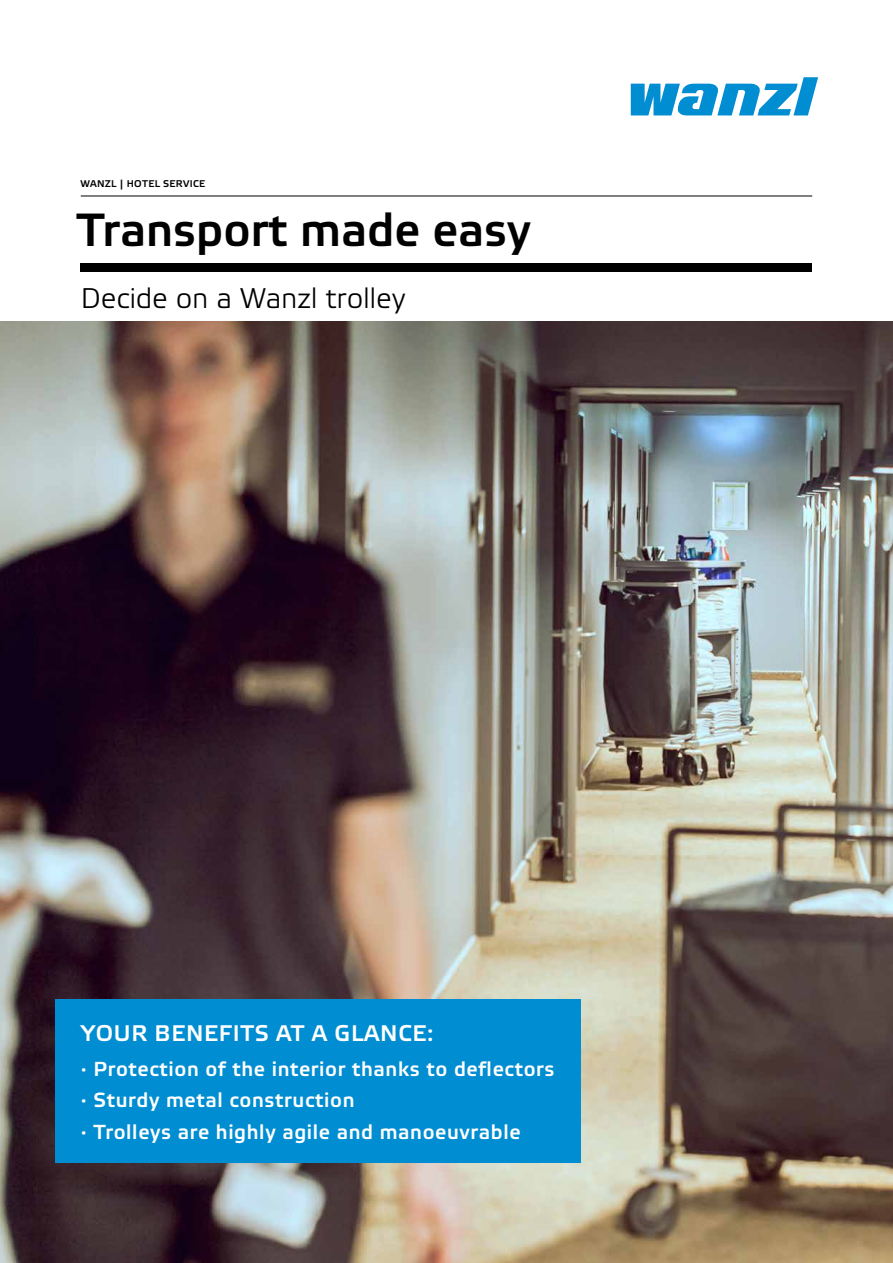
<style>
.page{position:relative;width:893px;height:1263px;background:#fff}
.page>*{position:absolute;margin:0;border:0;box-sizing:border-box;transform-origin:0 0}
.t1{font:500 46.5px "Wanzl Etelka";color:#000}
.t2{font:300 28.5px "Wanzl Etelka";color:#000}
.t3{font:500 22.5px "Wanzl Etelka";letter-spacing:.03em;color:#fff}
.t4{font:500 20.25px/31.2px "Wanzl Etelka";letter-spacing:.03em;color:#fff}
.t5{font:500 9.75px "Wanzl Etelka";letter-spacing:.03em;color:#000}
</style>
<div class="page">
<img style="left:0;top:321px;width:893px;height:942px">
<svg style="left:631px;top:77px;width:187px;height:38px"></svg>
<div style="left:55px;top:999px;width:526px;height:164px;background:#008dd1"></div>
<hr style="left:81px;top:196px;width:731px;height:1px;background:#000">
<div style="left:81px;top:264px;width:731px;height:8px;background:#000"></div>
<p class="t5" style="left:80px;top:178px;width:126px">WANZL | HOTEL SERVICE</p>
<h1 class="t1" style="left:77px;top:204px;width:456px">Transport made easy</h1>
<h2 class="t2" style="left:81px;top:282px;width:327px">Decide on a Wanzl trolley</h2>
<p class="t3" style="left:81px;top:1020px;width:354px">YOUR BENEFITS AT A GLANCE:</p>
<p class="t4" style="left:81px;top:1054px;width:475px">· Protection of the interior thanks to deflectors · Sturdy metal construction<br>· Trolleys are highly agile and manoeuvrable</p>
</div>
